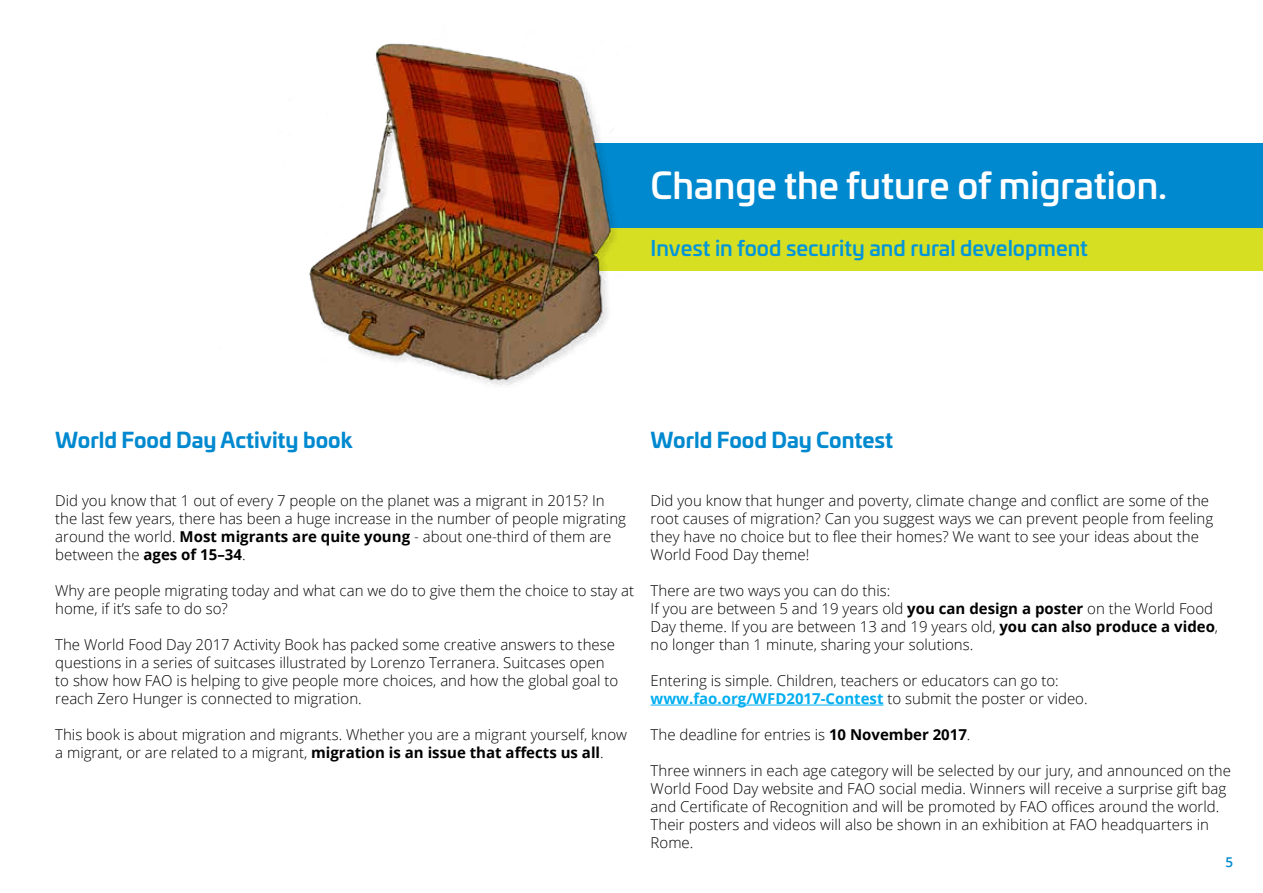
<style>
.page{position:relative;width:1263px;height:893px;background:#fff}
.page>*{position:absolute;margin:0;border:0;box-sizing:border-box;transform-origin:0 0}
.t1{font:500 36px "Univia Pro";color:#fff}
.t2{font:700 21px "Univia Pro";color:#0089cf}
.t3{font:500 21px "Univia Pro";color:#0095da}
.t4{font:300 15px/18px "Open Sans";color:#000}
.t5{font:600 13.5px "Open Sans";color:#0089cf}
.s1{font-weight:700}
.s2{font-weight:700;color:#00aeef}
</style>
<div class="page">
<div style="left:563px;top:143px;width:700px;height:85px;background:#0089cf"></div>
<div style="left:563px;top:228px;width:700px;height:43px;background:#d7df23"></div>
<hr style="left:651px;top:705px;width:233px;height:1px;background:#00aeef">
<img style="left:309px;top:43px;width:306px;height:342px">
<h1 class="t1" style="left:651px;top:157px;width:518px">Change the future of migration.</h1>
<h2 class="t3" style="left:651px;top:232px;width:439px">Invest in food security and rural development</h2>
<h2 class="t2" style="left:55px;top:423px;width:299px">World Food Day Activity book</h2>
<p class="t4" style="left:55px;top:491px;width:572px">Did you know that 1 out of every 7 people on the planet was a migrant in 2015? In the last few years, there has been a huge increase in the number of people migrating around the world. <span class="s1">Most migrants are quite young</span> - about one-third of them are between the <span class="s1">ages of 15–34</span>.</p>
<p class="t4" style="left:55px;top:581px;width:580px">Why are people migrating today and what can we do to give them the choice to stay at home, if it’s safe to do so?</p>
<p class="t4" style="left:55px;top:635px;width:564px">The World Food Day 2017 Activity Book has packed some creative answers to these questions in a series of suitcases illustrated by Lorenzo Terranera. Suitcases open to show how FAO is helping to give people more choices, and how the global goal to reach Zero Hunger is connected to migration.</p>
<p class="t4" style="left:55px;top:725px;width:573px">This book is about migration and migrants. Whether you are a migrant yourself, know a migrant, or are related to a migrant, <span class="s1">migration is an issue that affects us all</span>.</p>
<h2 class="t2" style="left:651px;top:423px;width:244px">World Food Day Contest</h2>
<p class="t4" style="left:651px;top:491px;width:564px">Did you know that hunger and poverty, climate change and conflict are some of the root causes of migration? Can you suggest ways we can prevent people from feeling they have no choice but to flee their homes? We want to see your ideas about the World Food Day theme!</p>
<p class="t4" style="left:651px;top:581px;width:569px">There are two ways you can do this:<br>If you are between 5 and 19 years old <span class="s1">you can design a poster</span> on the World Food Day theme. If you are between 13 and 19 years old, <span class="s1">you can also produce a video</span>, no longer than 1 minute, sharing your solutions.</p>
<p class="t4" style="left:651px;top:671px;width:438px">Entering is simple. Children, teachers or educators can go to: <span class="s2">www.fao.org/WFD2017-Contest</span> to submit the poster or video.</p>
<p class="t4" style="left:651px;top:725px;width:321px">The deadline for entries is <span class="s1">10 November 2017</span>.</p>
<p class="t4" style="left:651px;top:761px;width:582px">Three winners in each age category will be selected by our jury, and announced on the World Food Day website and FAO social media. Winners will receive a surprise gift bag and Certificate of Recognition and will be promoted by FAO offices around the world.<br>Their posters and videos will also be shown in an exhibition at FAO headquarters in Rome.</p>
<p class="t5" style="left:1225px;top:853px;width:9px">5</p>
</div>
